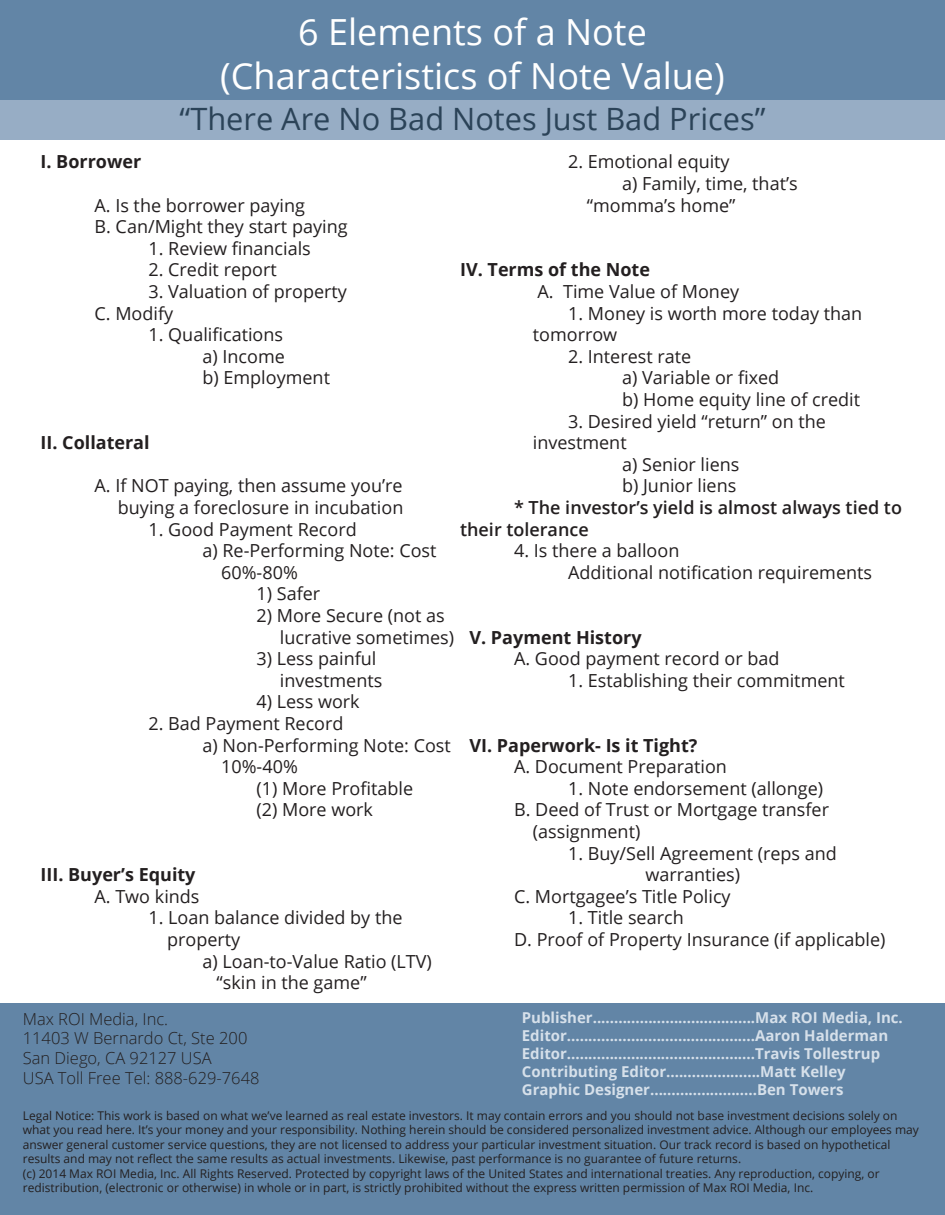
<style>
.page{position:relative;width:945px;height:1215px;background:#fff}
.page>*{position:absolute;margin:0;border:0;box-sizing:border-box;transform-origin:0 0}
.t1{font:36px/43.2px "Open Sans";color:#fff;text-align:center}
.t2{font:30.75px "Open Sans";color:#2b4358}
.t3{font:18px/21.6px "Open Sans";color:#231f20}
.t4{font:700 18px "Open Sans";color:#231f20}
.t5{font:600 18px/21.6px "Open Sans";color:#231f20}
.t6{font:300 16.5px/19.8px "Open Sans";color:#231f20}
.t7{font:700 15px/18px "Open Sans";color:#d6e0ea}
.t8{font:12px/14.4px "Open Sans";color:#231f20}
</style>
<div class="page">
<div style="left:0;top:0;width:945px;height:125px;background:#6285a6"></div>
<div style="left:0;top:100px;width:945px;height:40px;background:#97adc5"></div>
<div style="left:0;top:1004px;width:945px;height:211px;background:#6285a6"></div>
<h1 class="t1" style="left:220px;top:10px;width:506px">6 Elements of a Note (Characteristics of Note Value)</h1>
<h2 class="t2" style="left:180px;top:98px;width:587px">“There Are No Bad Notes Just Bad Prices”</h2>
<p class="t3" style="left:568px;top:151px;width:163px">2. Emotional equity</p>
<p class="t3" style="left:622px;top:172px;width:177px">a) Family, time, that’s</p>
<p class="t3" style="left:587px;top:194px;width:150px">“momma’s home”</p>
<p class="t4" style="left:41px;top:149px;width:102px">I. Borrower</p>
<p class="t3" style="left:95px;top:194px;width:255px">A. Is the borrower paying<br>B. Can/Might they start paying</p>
<p class="t3" style="left:149px;top:237px;width:164px">1. Review financials</p>
<p class="t3" style="left:149px;top:259px;width:130px">2. Credit report</p>
<p class="t3" style="left:95px;top:280px;width:254px;text-indent:54px">3. Valuation of property<br>C. Modify</p>
<p class="t3" style="left:203px;top:323px;width:129px;text-indent:-54px">1. Qualifications<br>a) Income<br>b) Employment</p>
<p class="t4" style="left:460px;top:257px;width:191px">IV. Terms of the Note</p>
<p class="t3" style="left:538px;top:280px;width:203px">A. Time Value of Money</p>
<p class="t3" style="left:533px;top:302px;width:331px;text-indent:35px">1. Money is worth more today than tomorrow</p>
<p class="t3" style="left:622px;top:345px;width:240px;text-indent:-54px">2. Interest rate<br>a) Variable or fixed<br>b) Home equity line of credit</p>
<p class="t3" style="left:568px;top:410px;width:259px">3. Desired yield “return” on the</p>
<p class="t3" style="left:533px;top:431px;width:95px">investment</p>
<p class="t3" style="left:622px;top:453px;width:119px">a) Senior liens</p>
<p class="t3" style="left:622px;top:475px;width:116px">b) Junior liens</p>
<p class="t5" style="left:460px;top:496px;width:443px;text-indent:54px">* The investor’s yield is almost always tied to their tolerance</p>
<p class="t3" style="left:568px;top:539px;width:306px;text-indent:-54px">4. Is there a balloon<br>Additional notification requirements</p>
<p class="t4" style="left:41px;top:430px;width:111px">II. Collateral</p>
<p class="t3" style="left:95px;top:475px;width:310px;text-align:right">A. If NOT paying, then assume you’re buying a foreclosure in incubation</p>
<p class="t3" style="left:149px;top:518px;width:210px">1. Good Payment Record</p>
<p class="t3" style="left:203px;top:539px;width:236px">a) Re-Performing Note: Cost</p>
<p class="t3" style="left:221px;top:561px;width:78px">60%-80%</p>
<p class="t3" style="left:257px;top:583px;width:65px">1) Safer</p>
<p class="t3" style="left:280px;top:604px;width:176px;text-indent:-23px">2) More Secure (not as lucrative sometimes)</p>
<p class="t3" style="left:280px;top:647px;width:104px;text-indent:-23px">3) Less painful investments</p>
<p class="t3" style="left:257px;top:691px;width:105px">4) Less work</p>
<p class="t3" style="left:149px;top:712px;width:197px">2. Bad Payment Record</p>
<p class="t3" style="left:203px;top:734px;width:250px">a) Non-Performing Note: Cost</p>
<p class="t3" style="left:221px;top:755px;width:78px">10%-40%</p>
<p class="t3" style="left:257px;top:777px;width:158px">(1) More Profitable</p>
<p class="t3" style="left:257px;top:799px;width:118px">(2) More work</p>
<p class="t4" style="left:469px;top:624px;width:174px">V. Payment History</p>
<p class="t3" style="left:514px;top:647px;width:267px">A. Good payment record or bad</p>
<p class="t3" style="left:568px;top:669px;width:278px">1. Establishing their commitment</p>
<p class="t4" style="left:469px;top:732px;width:230px">VI. Paperwork- Is it Tight?</p>
<p class="t3" style="left:514px;top:755px;width:214px">A. Document Preparation</p>
<p class="t3" style="left:568px;top:777px;width:257px">1. Note endorsement (allonge)</p>
<p class="t3" style="left:514px;top:799px;width:316px">B. Deed of Trust or Mortgage transfer</p>
<p class="t3" style="left:533px;top:820px;width:109px">(assignment)</p>
<p class="t3" style="left:568px;top:842px;width:270px">1. Buy/Sell Agreement (reps and</p>
<p class="t3" style="left:646px;top:863px;width:96px">warranties)</p>
<p class="t3" style="left:514px;top:885px;width:218px">C. Mortgagee’s Title Policy</p>
<p class="t3" style="left:514px;top:907px;width:373px;text-indent:54px">1. Title search<br>D. Proof of Property Insurance (if applicable)</p>
<p class="t4" style="left:41px;top:862px;width:157px">III. Buyer’s Equity</p>
<p class="t3" style="left:95px;top:885px;width:107px">A. Two kinds</p>
<p class="t3" style="left:167px;top:907px;width:237px;text-indent:-19px">1. Loan balance divided by the property</p>
<p class="t3" style="left:217px;top:950px;width:217px;text-indent:-14px">a) Loan-to-Value Ratio (LTV) “skin in the game”</p>
<p class="t7" style="left:522px;top:1009px;width:383px">Publisher......................................Max ROI Media, Inc.<br>Editor............................................Aaron Halderman Editor............................................Travis Tollestrup Contributing Editor......................Matt Kelley Graphic Designer.........................Ben Towers</p>
<p class="t6" style="left:23px;top:1008px;width:238px">Max ROI Media, Inc.<br>11403 W Bernardo Ct, Ste 200<br>San Diego, CA 92127 USA<br>USA Toll Free Tel: 888-629-7648</p>
<p class="t8" style="left:23px;top:1108px;width:898px">Legal Notice: This work is based on what we’ve learned as real estate investors. It may contain errors and you should not base investment decisions solely on what you read here. It’s your money and your responsibility. Nothing herein should be considered personalized investment advice. Although our employees may answer general customer service questions, they are not licensed to address your particular investment situation. Our track record is based on hypothetical results and may not reflect the same results as actual investments. Likewise, past performance is no guarantee of future returns.<br>(c) 2014 Max ROI Media, Inc. All Rights Reserved. Protected by copyright laws of the United States and international treaties. Any reproduction, copying, or redistribution, (electronic or otherwise) in whole or in part, is strictly prohibited without the express written permission of Max ROI Media, Inc.</p>
</div>
